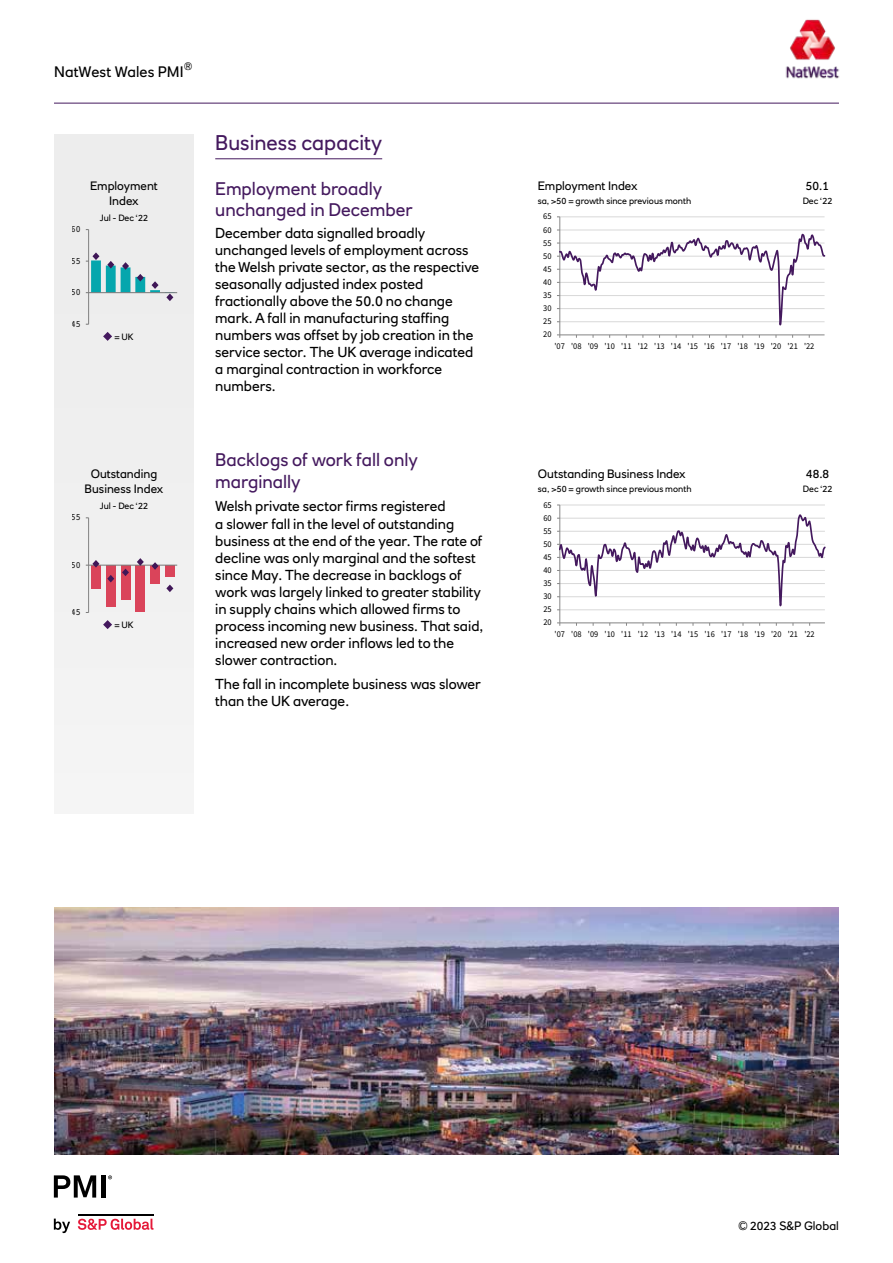
<style>
.page{position:relative;width:893px;height:1263px;background:#fff}
.page>*{position:absolute;margin:0;border:0;box-sizing:border-box;transform-origin:0 0}
.t1{font:21px "RN House Sans";color:#44195e}
.t2{font:18px/21.6px "RN House Sans";color:#44195e}
.t3{font:15px "RN House Sans";letter-spacing:.005em;color:#000}
.t4{font:14.25px/17.1px "RN House Sans";color:#000}
.t5{font:12px/14.4px "RN House Sans";color:#000;text-align:center}
.t6{font:10.5px "RN House Sans";color:#000}
.t7{font:9.3px "Source Sans Pro";letter-spacing:.005em;color:#000;scale:.92 1}
.t8{font:9px "RN House Sans";color:#000}
.t9{font:8.85px "Source Sans Pro";letter-spacing:-.005em;color:#000;scale:.96 1}
.t10{font:8.85px "Source Sans Pro";letter-spacing:-.005em;color:#000;scale:.94 1}
</style>
<div class="page">
<hr style="left:54px;top:103px;width:785px;height:1px;background:#44195e">
<img style="left:785px;top:19px;width:55px;height:60px">
<svg style="left:54px;top:1218px;width:16px;height:15px"></svg>
<svg style="left:78px;top:1218px;width:75px;height:12px"></svg>
<hr style="left:78px;top:1213px;width:75px;height:2px;background:#000">
<svg style="left:54px;top:1175px;width:42px;height:22px"></svg>
<div style="left:101px;top:1175px;width:5px;height:22px;background:#000"></div>
<svg style="left:108px;top:1175px;width:4px;height:4px"></svg>
<div style="left:54px;top:134px;width:140px;height:680px;background:#ededed"></div>
<hr style="left:215px;top:159px;width:167px;height:1px;background:#44195e">
<hr style="left:560px;top:216px;width:264px;height:1px;background:#d9d9d9">
<hr style="left:559px;top:217px;width:1px;height:118px;background:#868686">
<svg style="left:557px;top:230px;width:268px;height:108px"></svg>
<hr style="left:88px;top:230px;width:1px;height:94px;background:#868686">
<hr style="left:89px;top:292px;width:88px;height:1px;background:#868686">
<svg style="left:86px;top:252px;width:89px;height:49px"></svg>
<hr style="left:560px;top:505px;width:265px;height:1px;background:#d9d9d9">
<hr style="left:559px;top:505px;width:1px;height:118px;background:#868686">
<hr style="left:560px;top:622px;width:265px;height:1px;background:#868686">
<svg style="left:557px;top:512px;width:268px;height:98px"></svg>
<div style="left:91px;top:565px;width:10px;height:24px;background:#da445a"></div>
<div style="left:106px;top:565px;width:10px;height:42px;background:#da445a"></div>
<div style="left:121px;top:565px;width:9px;height:34px;background:#da445a"></div>
<div style="left:135px;top:565px;width:10px;height:46px;background:#da445a"></div>
<div style="left:150px;top:565px;width:10px;height:19px;background:#da445a"></div>
<div style="left:165px;top:565px;width:10px;height:11px;background:#da445a"></div>
<hr style="left:88px;top:518px;width:1px;height:94px;background:#868686">
<hr style="left:89px;top:565px;width:88px;height:1px;background:#868686">
<svg style="left:86px;top:560px;width:13px;height:8px"></svg>
<svg style="left:107px;top:575px;width:7px;height:7px"></svg>
<svg style="left:122px;top:569px;width:7px;height:7px"></svg>
<svg style="left:137px;top:558px;width:7px;height:8px"></svg>
<svg style="left:152px;top:562px;width:7px;height:8px"></svg>
<svg style="left:166px;top:585px;width:7px;height:7px"></svg>
<svg style="left:103px;top:332px;width:9px;height:9px"></svg>
<svg style="left:103px;top:620px;width:9px;height:9px"></svg>
<img style="left:54px;top:908px;width:785px;height:246px">
<p class="t6" style="left:184px;top:59px;width:10px">®</p>
<p class="t3" style="left:54px;top:63px;width:131px">NatWest Wales PMI</p>
<h1 class="t1" style="left:215px;top:130px;width:168px">Business capacity</h1>
<p class="t7" style="left:72px;top:223px;width:11px">60</p>
<p class="t7" style="left:72px;top:255px;width:11px">55</p>
<p class="t7" style="left:72px;top:286px;width:11px">50</p>
<p class="t7" style="left:72px;top:318px;width:11px">45</p>
<p class="t5" style="left:90px;top:179px;width:69px">Employment<br>Index</p>
<p class="t8" style="left:100px;top:212px;width:50px">Jul - Dec ‘22</p>
<p class="t8" style="left:114px;top:331px;width:21px">= UK</p>
<p class="t2" style="left:215px;top:177px;width:199px">Employment broadly unchanged in December</p>
<p class="t4" style="left:215px;top:224px;width:265px">December data signalled broadly unchanged levels of employment across the Welsh private sector, as the respective seasonally adjusted index posted fractionally above the 50.0 no change mark. A fall in manufacturing staffing numbers was offset by job creation in the service sector. The UK average indicated a marginal contraction in workforce numbers.</p>
<p class="t5" style="left:538px;top:179px;width:101px">Employment Index</p>
<p class="t8" style="left:538px;top:195px;width:155px">sa, &gt;50 = growth since previous month</p>
<p class="t9" style="left:543px;top:211px;width:10px">65</p>
<p class="t9" style="left:543px;top:224px;width:10px">60</p>
<p class="t9" style="left:543px;top:237px;width:10px">55</p>
<p class="t9" style="left:543px;top:250px;width:10px">50</p>
<p class="t9" style="left:543px;top:263px;width:10px">45</p>
<p class="t9" style="left:543px;top:277px;width:10px">40</p>
<p class="t9" style="left:543px;top:290px;width:10px">35</p>
<p class="t9" style="left:543px;top:303px;width:10px">30</p>
<p class="t9" style="left:543px;top:316px;width:10px">25</p>
<p class="t9" style="left:543px;top:329px;width:10px">20</p>
<p class="t5" style="left:806px;top:179px;width:25px">50.1</p>
<p class="t8" style="left:803px;top:195px;width:31px">Dec ‘22</p>
<p class="t9" style="left:554px;top:341px;width:272px">'07 '08 '09 '10 '11 '12 '13 '14 '15 '16 '17 '18 '19 '20 '21 '22</p>
<p class="t5" style="left:85px;top:467px;width:80px">Outstanding<br>Business Index</p>
<p class="t7" style="left:72px;top:512px;width:11px">55</p>
<p class="t7" style="left:72px;top:559px;width:11px">50</p>
<p class="t7" style="left:72px;top:606px;width:11px">45</p>
<p class="t8" style="left:100px;top:500px;width:50px">Jul - Dec ‘22</p>
<p class="t8" style="left:114px;top:619px;width:21px">= UK</p>
<p class="t2" style="left:215px;top:449px;width:204px">Backlogs of work fall only marginally</p>
<p class="t4" style="left:215px;top:498px;width:270px">Welsh private sector firms registered<br>a slower fall in the level of outstanding business at the end of the year. The rate of decline was only marginal and the softest since May. The decrease in backlogs of work was largely linked to greater stability in supply chains which allowed firms to process incoming new business. That said, increased new order inflows led to the slower contraction.</p>
<p class="t4" style="left:215px;top:675px;width:267px">The fall in incomplete business was slower than the UK average.</p>
<p class="t5" style="left:538px;top:467px;width:149px">Outstanding Business Index</p>
<p class="t8" style="left:538px;top:483px;width:155px">sa, &gt;50 = growth since previous month</p>
<p class="t10" style="left:543px;top:499px;width:10px">65</p>
<p class="t10" style="left:543px;top:512px;width:10px">60</p>
<p class="t10" style="left:543px;top:525px;width:10px">55</p>
<p class="t10" style="left:543px;top:538px;width:10px">50</p>
<p class="t10" style="left:543px;top:552px;width:10px">45</p>
<p class="t10" style="left:543px;top:565px;width:10px">40</p>
<p class="t10" style="left:543px;top:578px;width:10px">35</p>
<p class="t10" style="left:543px;top:591px;width:10px">30</p>
<p class="t10" style="left:543px;top:604px;width:10px">25</p>
<p class="t10" style="left:543px;top:617px;width:10px">20</p>
<p class="t5" style="left:806px;top:467px;width:25px">48.8</p>
<p class="t8" style="left:803px;top:483px;width:31px">Dec ‘22</p>
<p class="t10" style="left:555px;top:629px;width:278px">'07 '08 '09 '10 '11 '12 '13 '14 '15 '16 '17 '18 '19 '20 '21 '22</p>
<p class="t5" style="left:739px;top:1218px;width:102px">© 2023 S&amp;P Global</p>
</div>
